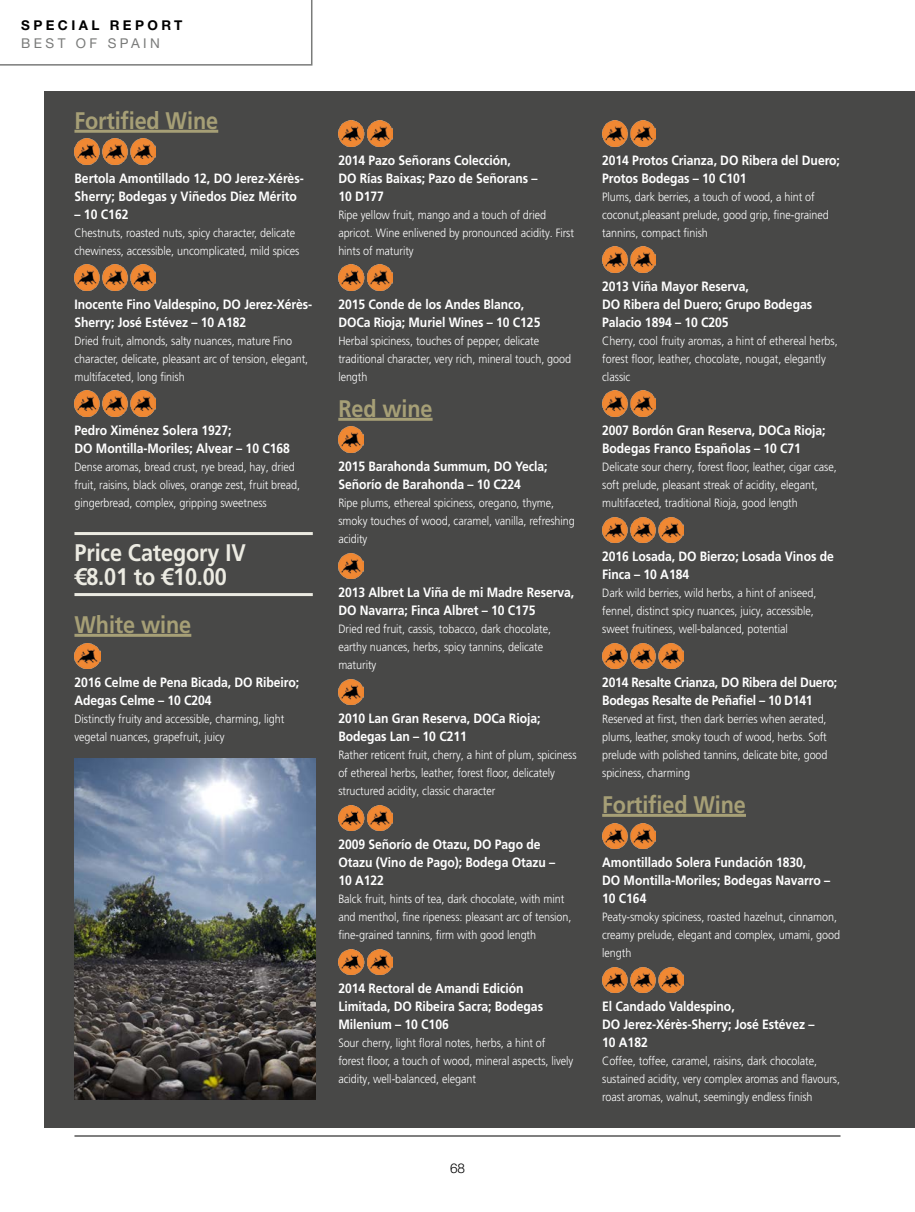
<style>
.page{position:relative;width:915px;height:1212px;background:#fff}
.page>*{position:absolute;margin:0;border:0;box-sizing:border-box;transform-origin:0 0}
.t1{font:700 24px "Frutiger LT Pro";letter-spacing:-.005em;color:#a69f76;scale:.9 1}
.t2{font:700 24px/24px "Frutiger LT Pro";letter-spacing:-.005em;color:#ecebe2;scale:.9 1}
.t3{font:700 13.5px/18px "Frutiger LT Pro";letter-spacing:-.005em;color:#fff;scale:.9 1}
.t4{font:700 13.5px "Helvetica Neue LT Std";letter-spacing:.25em;color:#000}
.t5{font:13.5px "Helvetica Neue LT Std";letter-spacing:.25em;color:#7a7b7a}
.t6{font:300 13.5px "Helvetica Neue LT Std";color:#000}
.t7{font:300 12px/18px "Frutiger LT Pro";letter-spacing:-.005em;color:#fff;scale:.9 1}
</style>
<div class="page">
<hr style="left:74px;top:1135px;width:766px;height:1px;background:#000">
<svg style="left:0;top:0;width:312px;height:66px"></svg>
<div style="left:45px;top:91px;width:869px;height:1036px;background:#484847"></div>
<hr style="left:74px;top:130px;width:144px;height:3px;background:#a69f76">
<hr style="left:74px;top:532px;width:239px;height:3px;background:#ecebe2">
<hr style="left:74px;top:593px;width:239px;height:3px;background:#ecebe2">
<hr style="left:74px;top:634px;width:117px;height:3px;background:#a69f76">
<img style="left:74px;top:139px;width:82px;height:25px">
<img style="left:74px;top:265px;width:82px;height:25px">
<img style="left:74px;top:391px;width:82px;height:25px">
<img style="left:74px;top:643px;width:26px;height:25px">
<hr style="left:338px;top:418px;width:94px;height:3px;background:#a69f76">
<img style="left:338px;top:121px;width:54px;height:25px">
<img style="left:338px;top:265px;width:54px;height:25px">
<img style="left:338px;top:427px;width:26px;height:25px">
<img style="left:338px;top:553px;width:26px;height:25px">
<img style="left:338px;top:679px;width:26px;height:25px">
<img style="left:338px;top:805px;width:54px;height:25px">
<img style="left:338px;top:949px;width:54px;height:25px">
<hr style="left:602px;top:814px;width:143px;height:3px;background:#a69f76">
<img style="left:602px;top:121px;width:53px;height:25px">
<img style="left:602px;top:247px;width:53px;height:25px">
<img style="left:602px;top:391px;width:53px;height:25px">
<img style="left:602px;top:517px;width:81px;height:25px">
<img style="left:602px;top:643px;width:81px;height:25px">
<img style="left:602px;top:823px;width:53px;height:25px">
<img style="left:602px;top:967px;width:81px;height:25px">
<img style="left:74px;top:758px;width:241px;height:341px">
<p class="t4" style="left:21px;top:17px;width:163px">SPECIAL REPORT</p>
<p class="t5" style="left:21px;top:35px;width:140px">BEST OF SPAIN</p>
<h1 class="t1" style="left:74px;top:106px;width:161px">Fortified Wine</h1>
<p class="t3" style="left:74px;top:169px;width:256px">Bertola Amontillado 12, DO Jerez-Xérès-<br>Sherry; Bodegas y Viñedos Diez Mérito</p>
<p class="t3" style="left:74px;top:205px;width:62px">– 10 C162</p>
<p class="t7" style="left:74px;top:223px;width:251px">Chestnuts, roasted nuts, spicy character, delicate chewiness, accessible, uncomplicated, mild spices</p>
<p class="t3" style="left:74px;top:295px;width:265px">Inocente Fino Valdespino, DO Jerez-Xérès-<br>Sherry; José Estévez – 10 A182</p>
<p class="t7" style="left:74px;top:331px;width:261px">Dried fruit, almonds, salty nuances, mature Fino character, delicate, pleasant arc of tension, elegant, multifaceted, long finish</p>
<p class="t3" style="left:74px;top:421px;width:241px">Pedro Ximénez Solera 1927;<br>DO Montilla-Moriles; Alvear – 10 C168</p>
<p class="t7" style="left:74px;top:457px;width:252px">Dense aromas, bread crust, rye bread, hay, dried fruit, raisins, black olives, orange zest, fruit bread, gingerbread, complex, gripping sweetness</p>
<h1 class="t2" style="left:74px;top:540px;width:192px">Price Category IV €8.01 to €10.00</h1>
<h1 class="t1" style="left:74px;top:610px;width:131px">White wine</h1>
<p class="t3" style="left:74px;top:673px;width:251px">2016 Celme de Pena Bicada, DO Ribeiro;<br>Adegas Celme – 10 C204</p>
<p class="t7" style="left:74px;top:709px;width:235px">Distinctly fruity and accessible, charming, light vegetal nuances, grapefruit, juicy</p>
<p class="t3" style="left:338px;top:151px;width:223px">2014 Pazo Señorans Colección,<br>DO Rías Baixas; Pazo de Señorans –<br>10 D177</p>
<p class="t7" style="left:338px;top:205px;width:263px">Ripe yellow fruit, mango and a touch of dried apricot. Wine enlivened by pronounced acidity. First hints of maturity</p>
<p class="t3" style="left:338px;top:295px;width:226px">2015 Conde de los Andes Blanco,<br>DOCa Rioja; Muriel Wines – 10 C125</p>
<p class="t7" style="left:338px;top:331px;width:260px">Herbal spiciness, touches of pepper, delicate traditional character, very rich, mineral touch, good length</p>
<h1 class="t1" style="left:338px;top:394px;width:106px">Red wine</h1>
<p class="t3" style="left:338px;top:457px;width:234px">2015 Barahonda Summum, DO Yecla;<br>Señorío de Barahonda – 10 C224</p>
<p class="t7" style="left:338px;top:493px;width:264px">Ripe plums, ethereal spiciness, oregano, thyme, smoky touches of wood, caramel, vanilla, refreshing acidity</p>
<p class="t3" style="left:338px;top:583px;width:263px">2013 Albret La Viña de mi Madre Reserva,<br>DO Navarra; Finca Albret – 10 C175</p>
<p class="t7" style="left:338px;top:619px;width:238px">Dried red fruit, cassis, tobacco, dark chocolate, earthy nuances, herbs, spicy tannins, delicate maturity</p>
<p class="t3" style="left:338px;top:709px;width:226px">2010 Lan Gran Reserva, DOCa Rioja;<br>Bodegas Lan – 10 C211</p>
<p class="t7" style="left:338px;top:745px;width:266px">Rather reticent fruit, cherry, a hint of plum, spiciness of ethereal herbs, leather, forest floor, delicately structured acidity, classic character</p>
<p class="t3" style="left:338px;top:835px;width:242px">2009 Señorío de Otazu, DO Pago de<br>Otazu (Vino de Pago); Bodega Otazu –<br>10 A122</p>
<p class="t7" style="left:338px;top:889px;width:260px">Balck fruit, hints of tea, dark chocolate, with mint and menthol, fine ripeness: pleasant arc of tension, fine-grained tannins, firm with good length</p>
<p class="t3" style="left:338px;top:979px;width:229px">2014 Rectoral de Amandi Edición<br>Limitada, DO Ribeira Sacra; Bodegas<br>Milenium – 10 C106</p>
<p class="t7" style="left:338px;top:1033px;width:262px">Sour cherry, light floral notes, herbs, a hint of forest floor, a touch of wood, mineral aspects, lively acidity, well-balanced, elegant</p>
<p class="t6" style="left:450px;top:1159px;width:16px">68</p>
<p class="t3" style="left:602px;top:151px;width:265px">2014 Protos Crianza, DO Ribera del Duero;<br>Protos Bodegas – 10 C101</p>
<p class="t7" style="left:602px;top:187px;width:253px">Plums, dark berries, a touch of wood, a hint of coconut,pleasant prelude, good grip, fine-grained tannins, compact finish</p>
<p class="t3" style="left:602px;top:277px;width:235px">2013 Viña Mayor Reserva,<br>DO Ribera del Duero; Grupo Bodegas<br>Palacio 1894 – 10 C205</p>
<p class="t7" style="left:602px;top:331px;width:263px">Cherry, cool fruity aromas, a hint of ethereal herbs, forest floor, leather, chocolate, nougat, elegantly classic</p>
<p class="t3" style="left:602px;top:421px;width:249px">2007 Bordón Gran Reserva, DOCa Rioja;<br>Bodegas Franco Españolas – 10 C71</p>
<p class="t7" style="left:602px;top:457px;width:262px">Delicate sour cherry, forest floor, leather, cigar case, soft prelude, pleasant streak of acidity, elegant, multifaceted, traditional Rioja, good length</p>
<p class="t3" style="left:602px;top:547px;width:259px">2016 Losada, DO Bierzo; Losada Vinos de<br>Finca – 10 A184</p>
<p class="t7" style="left:602px;top:583px;width:239px">Dark wild berries, wild herbs, a hint of aniseed, fennel, distinct spicy nuances, juicy, accessible, sweet fruitiness, well-balanced, potential</p>
<p class="t3" style="left:602px;top:673px;width:263px">2014 Resalte Crianza, DO Ribera del Duero;<br>Bodegas Resalte de Peñafiel – 10 D141</p>
<p class="t7" style="left:602px;top:709px;width:252px;text-align:justify">Reserved at first, then dark berries when aerated, plums, leather, smoky touch of wood, herbs. Soft prelude with polished tannins, delicate bite, good spiciness, charming</p>
<h1 class="t1" style="left:602px;top:790px;width:161px">Fortified Wine</h1>
<p class="t3" style="left:602px;top:853px;width:255px">Amontillado Solera Fundación 1830,<br>DO Montilla-Moriles; Bodegas Navarro –<br>10 C164</p>
<p class="t7" style="left:602px;top:907px;width:266px">Peaty-smoky spiciness, roasted hazelnut, cinnamon, creamy prelude, elegant and complex, umami, good length</p>
<p class="t3" style="left:602px;top:997px;width:237px">El Candado Valdespino,<br>DO Jerez-Xérès-Sherry; José Estévez –<br>10 A182</p>
<p class="t7" style="left:602px;top:1051px;width:266px">Coffee, toffee, caramel, raisins, dark chocolate, sustained acidity, very complex aromas and flavours, roast aromas, walnut, seemingly endless finish</p>
</div>
